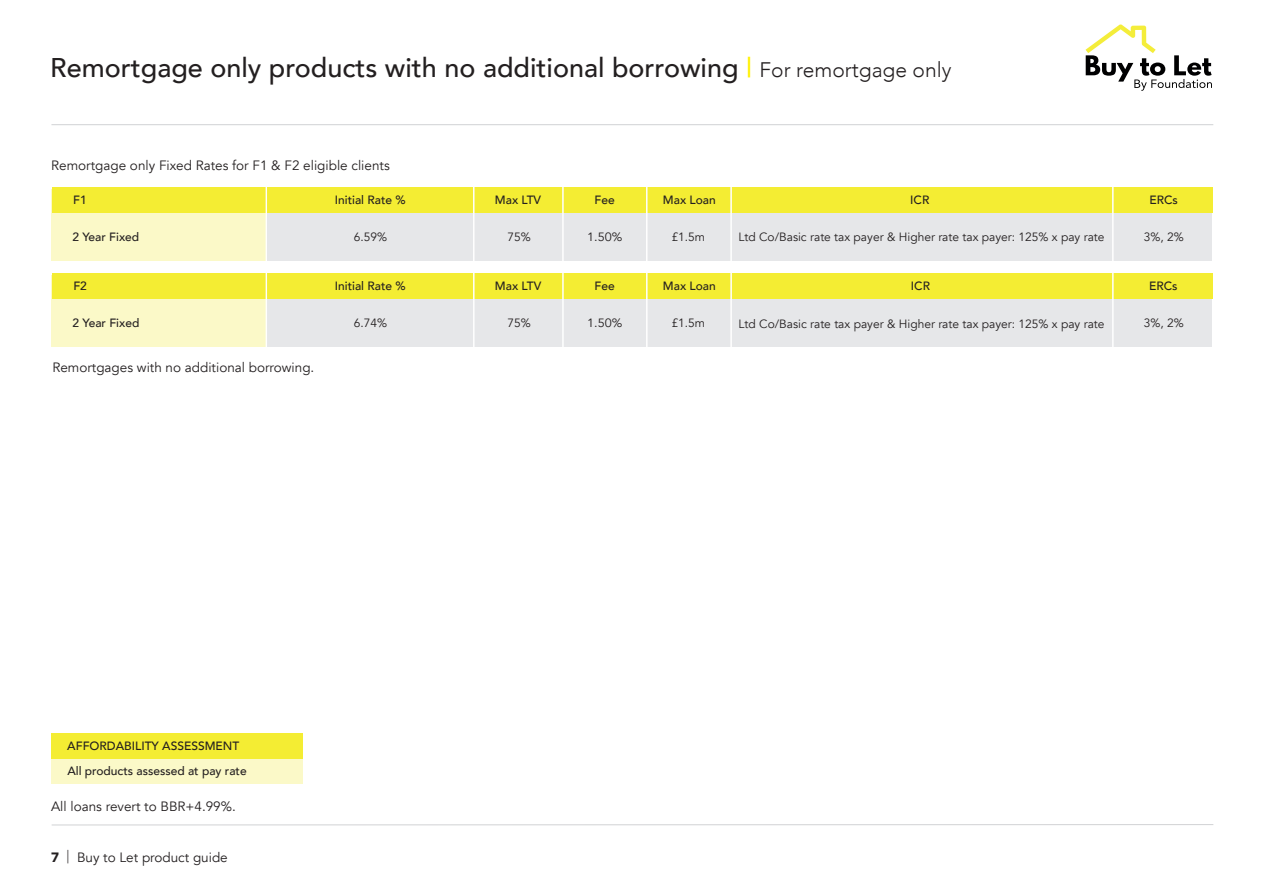
<style>
.page{position:relative;width:1263px;height:893px;background:#fff}
.page>*{position:absolute;margin:0;border:0;box-sizing:border-box;transform-origin:0 0}
.t1{font:500 27px "Avenir";color:#231f20}
.t2{font:13.5px "Avenir";color:#231f20}
.t3{font:12px "Avenir";color:#231f20}
.t4{font:500 12px "Avenir";color:#231f20}
.t5{font:12px "Avenir";color:#231f20;scale:1.05 1}
.s1{color:#fff101}
.s2{font-weight:300;font-size:21px}
.s3{font-weight:900}
.s4{font-weight:300}
</style>
<div class="page">
<svg style="left:1085px;top:24px;width:127px;height:67px"></svg>
<hr style="left:51px;top:124px;width:1162px;height:1px;background:#d1d2d4">
<hr style="left:52px;top:824px;width:1161px;height:1px;background:#d1d2d4">
<div style="left:51px;top:758px;width:252px;height:26px;background:#fbf9c8"></div>
<div style="left:51px;top:733px;width:251px;height:25px;background:#f4ed33"></div>
<div style="left:266px;top:189px;width:946px;height:71px;background:#e6e7e9"></div>
<div style="left:51px;top:189px;width:215px;height:71px;background:#fbf9c8"></div>
<div style="left:52px;top:187px;width:1160px;height:25px;background:#f4ed33"></div>
<hr style="left:1112px;top:182px;width:1px;height:86px;background:#fff">
<hr style="left:266px;top:182px;width:1px;height:87px;background:#fff">
<hr style="left:730px;top:181px;width:2px;height:89px;background:#fff">
<hr style="left:473px;top:181px;width:1px;height:89px;background:#fff">
<hr style="left:562px;top:181px;width:2px;height:89px;background:#fff">
<hr style="left:646px;top:182px;width:1px;height:88px;background:#fff">
<div style="left:266px;top:275px;width:946px;height:72px;background:#e6e7e9"></div>
<div style="left:51px;top:275px;width:215px;height:72px;background:#fbf9c8"></div>
<div style="left:52px;top:273px;width:1160px;height:26px;background:#f4ed33"></div>
<hr style="left:1112px;top:268px;width:1px;height:86px;background:#fff">
<hr style="left:266px;top:268px;width:1px;height:87px;background:#fff">
<hr style="left:730px;top:267px;width:2px;height:89px;background:#fff">
<hr style="left:473px;top:268px;width:1px;height:88px;background:#fff">
<hr style="left:562px;top:268px;width:2px;height:88px;background:#fff">
<hr style="left:646px;top:268px;width:1px;height:88px;background:#fff">
<p class="t1" style="left:50px;top:44px;width:903px">Remortgage only products with no additional borrowing <span class="s1">|</span> <span class="s2">For remortgage only</span></p>
<p class="t2" style="left:51px;top:157px;width:340px">Remortgage only Fixed Rates for F1 &amp; F2 eligible clients</p>
<p class="t4" style="left:73px;top:189px;width:15px">F1</p>
<p class="t4" style="left:73px;top:226px;width:68px">2 Year Fixed</p>
<p class="t3" style="left:354px;top:230px;width:35px">6.59%</p>
<p class="t3" style="left:507px;top:230px;width:25px">75%</p>
<p class="t5" style="left:587px;top:230px;width:35px">1.50%</p>
<p class="t3" style="left:671px;top:230px;width:35px">£1.5m</p>
<p class="t3" style="left:738px;top:230px;width:367px">Ltd Co/Basic rate tax payer &amp; Higher rate tax payer: 125% x pay rate</p>
<p class="t3" style="left:1144px;top:230px;width:42px">3%, 2%</p>
<p class="t4" style="left:335px;top:189px;width:72px">Initial Rate %</p>
<p class="t4" style="left:495px;top:189px;width:48px">Max LTV</p>
<p class="t4" style="left:595px;top:189px;width:22px">Fee</p>
<p class="t4" style="left:663px;top:189px;width:54px">Max Loan</p>
<p class="t4" style="left:910px;top:189px;width:21px">ICR</p>
<p class="t4" style="left:1149px;top:189px;width:30px">ERCs</p>
<p class="t4" style="left:335px;top:275px;width:72px">Initial Rate %</p>
<p class="t4" style="left:495px;top:275px;width:48px">Max LTV</p>
<p class="t4" style="left:595px;top:275px;width:22px">Fee</p>
<p class="t4" style="left:663px;top:275px;width:54px">Max Loan</p>
<p class="t4" style="left:911px;top:275px;width:21px">ICR</p>
<p class="t4" style="left:1149px;top:275px;width:30px">ERCs</p>
<p class="t4" style="left:73px;top:275px;width:15px">F2</p>
<p class="t4" style="left:73px;top:313px;width:68px">2 Year Fixed</p>
<p class="t3" style="left:354px;top:316px;width:35px">6.74%</p>
<p class="t3" style="left:507px;top:316px;width:25px">75%</p>
<p class="t5" style="left:587px;top:316px;width:35px">1.50%</p>
<p class="t3" style="left:671px;top:316px;width:35px">£1.5m</p>
<p class="t3" style="left:738px;top:316px;width:367px">Ltd Co/Basic rate tax payer &amp; Higher rate tax payer: 125% x pay rate</p>
<p class="t3" style="left:1144px;top:316px;width:42px">3%, 2%</p>
<p class="t2" style="left:52px;top:359px;width:263px">Remortgages with no additional borrowing.</p>
<p class="t4" style="left:67px;top:736px;width:174px">AFFORDABILITY ASSESSMENT</p>
<p class="t4" style="left:67px;top:761px;width:181px">All products assessed at pay rate</p>
<p class="t2" style="left:51px;top:798px;width:186px">All loans revert to BBR+4.99%.</p>
<p class="t2" style="left:51px;top:849px;width:178px"><span class="s3">7</span> <span class="s4">|</span> Buy to Let product guide</p>
</div>
